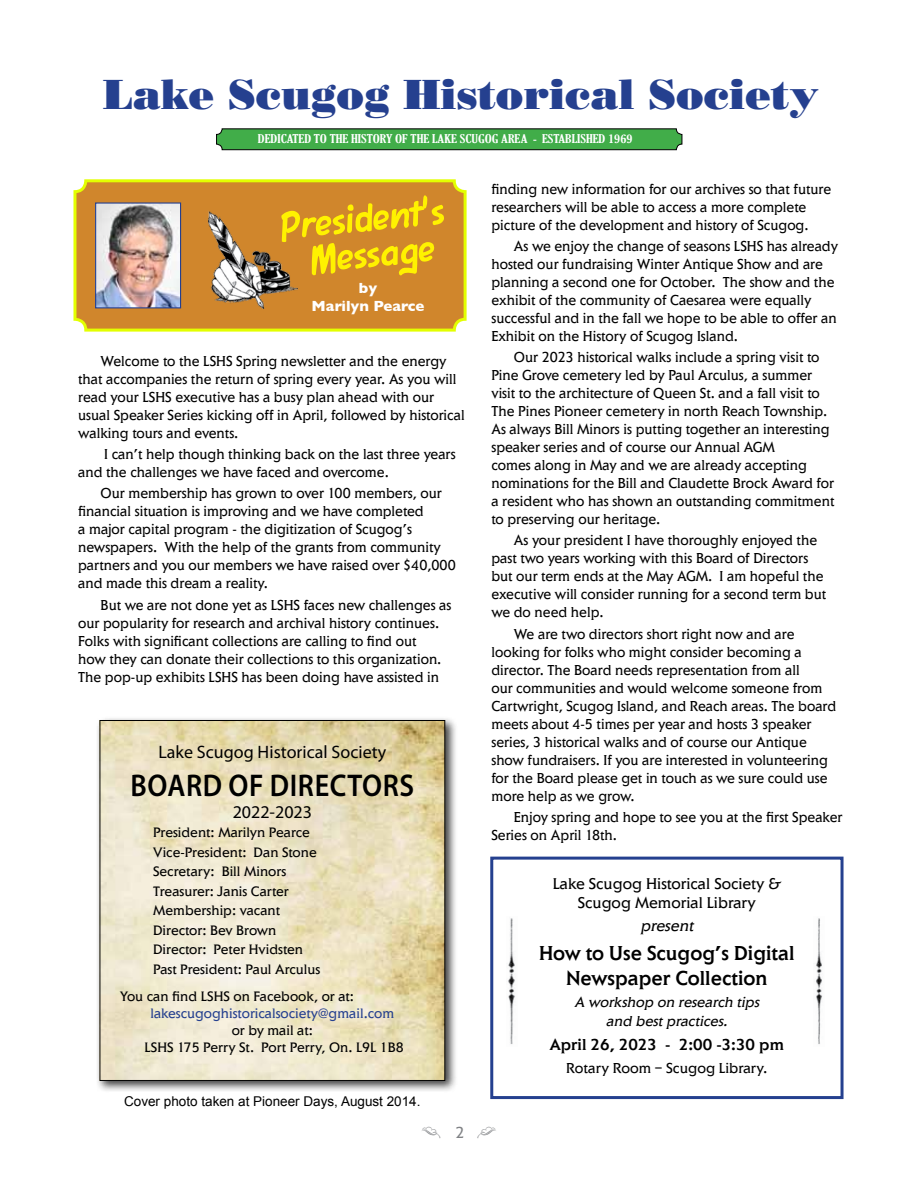
<style>
.page{position:relative;width:918px;height:1188px;background:#fff}
.page>*{position:absolute;margin:0;border:0;box-sizing:border-box;transform-origin:0 0}
.t1{font:45px/36.2px "Fawn Script";color:#fff200;text-align:center;scale:1.11 1}
.t2{font:42px "Bodoni Poster";color:#25408f}
.t3{font:600 31.5px "Myriad Pro";letter-spacing:.02em;color:#000;scale:.9 1}
.t4{font:500 21px/25.2px "Elan";color:#000;text-align:center;scale:.96 1}
.t5{font:18px "Myriad Pro";color:#000}
.t6{font:500 16.5px "Elan";color:#000}
.t7{font:16.5px "Type Embellishments One Let Plain";color:#808285}
.t8{font:16.2px/19.5px "Elan";color:#000;text-align:center}
.t9{font:italic 16.2px "Elan";color:#000}
.t10{font:15px/18px "Elan";color:#000;scale:.96 1}
.t11{font:italic 15px/19.5px "Elan";color:#000;text-align:center}
.t12{font:15px "Elan";color:#000}
.t13{font:700 15px/18px "Gill Sans";color:#fff;text-align:center}
.t14{font:14.25px/19.5px "Elan";color:#000}
.t15{font:14.25px "Elan";color:#25408f}
.t16{font:13.5px "Arial";color:#000}
.t17{font:extra-condensed 11.7px "Gloucester";color:#fff;scale:1.35 1}
.s1{font-family:"Elan"}
</style>
<div class="page">
<div style="left:217px;top:129px;width:465px;height:21px;background:#41ad49;border-radius:6px"></div>
<div style="left:216px;top:129px;width:466px;height:21px;border:1px solid #000;border-radius:6px"></div>
<div style="left:75px;top:181px;width:390px;height:149px;background:#d0862c;border-radius:11px"></div>
<div style="left:73px;top:179px;width:394px;height:153px;border:3px solid #e3ff00;border-radius:11px"></div>
<img style="left:97px;top:204px;width:82px;height:102px">
<div style="left:95px;top:202px;width:86px;height:106px;border:1px solid #25408f"></div>
<img style="left:208px;top:211px;width:89px;height:97px">
<div style="left:96px;top:716px;width:361px;height:377px;background:#000;opacity:.75"></div>
<img style="left:102px;top:722px;width:341px;height:357px">
<div style="left:100px;top:720px;width:345px;height:361px;border:1px solid #000"></div>
<div style="left:490px;top:857px;width:354px;height:242px;background:#fff;border:3px solid #25408f"></div>
<img style="left:816px;top:918px;width:6px;height:126px">
<img style="left:508px;top:918px;width:7px;height:126px">
<h2 class="t2" style="left:103px;top:68px;width:718px">Lake Scugog Historical Society</h2>
<p class="t17" style="left:258px;top:132px;width:279px">DEDICATED TO THE HISTORY OF THE LAKE SCUGOG AREA - ESTABLISHED 1969</p>
<h1 class="t1" style="left:277px;top:208px;width:150px;rotate:-6deg">President’s<br>Message</h1>
<p class="t13" style="left:312px;top:278px;width:114px">by<br>Marilyn Pearce</p>
<p class="t10" style="left:78px;top:352px;width:404px;text-indent:22px">Welcome to the LSHS Spring newsletter and the energy that accompanies the return of spring every year. As you will read your LSHS executive has a busy plan ahead with our usual Speaker Series kicking off in April, followed by historical walking tours and events.</p>
<p class="t10" style="left:78px;top:445px;width:395px;text-indent:26px">I can’t help though thinking back on the last three years and the challenges we have faced and overcome.</p>
<p class="t10" style="left:78px;top:484px;width:395px;text-indent:22px">Our membership has grown to over 100 members, our financial situation is improving and we have completed<br>a major capital program - the digitization of Scugog’s newspapers. With the help of the grants from community partners and you our members we have raised over $40,000 and made this dream a reality.</p>
<p class="t10" style="left:78px;top:596px;width:390px;text-indent:22px">But we are not done yet as LSHS faces new challenges as our popularity for research and archival history continues.<br>Folks with significant collections are calling to find out<br>how they can donate their collections to this organization.<br>The pop-up exhibits LSHS has been doing have assisted in</p>
<p class="t5" style="left:158px;top:741px;width:229px">Lake Scugog Historical Society</p>
<h3 class="t3" style="left:131px;top:766px;width:317px">BOARD OF DIRECTORS</h3>
<p class="t5" style="left:233px;top:801px;width:81px">2022-2023</p>
<p class="t14" style="left:153px;top:823px;width:169px">President: Marilyn Pearce<br>Vice-President: Dan Stone<br>Secretary: Bill Minors<br>Treasurer: Janis Carter<br>Membership: vacant<br>Director: Bev Brown<br>Director: Peter Hvidsten<br>Past President: Paul Arculus</p>
<p class="t14" style="left:120px;top:986px;width:235px">You can find LSHS on Facebook, or at:</p>
<p class="t15" style="left:150px;top:1005px;width:245px">lakescugoghistoricalsociety@gmail.com</p>
<p class="t14" style="left:144px;top:1022px;width:261px;line-height:17.1px;text-align:center">or by mail at:<br>LSHS 175 Perry St. Port Perry, On. L9L 1B8</p>
<p class="t16" style="left:124px;top:1092px;width:298px">Cover photo taken at Pioneer Days, August 2014.</p>
<p class="t10" style="left:491px;top:180px;width:356px">finding new information for our archives so that future researchers will be able to access a more complete picture of the development and history of Scugog.</p>
<p class="t10" style="left:491px;top:237px;width:363px;text-indent:22px">As we enjoy the change of seasons LSHS has already hosted our fundraising Winter Antique Show and are planning a second one for October. The show and the exhibit of the community of Caesarea were equally successful and in the fall we hope to be able to offer an Exhibit on the History of Scugog Island.</p>
<p class="t10" style="left:491px;top:348px;width:359px;text-indent:22px">Our 2023 historical walks include a spring visit to Pine Grove cemetery led by Paul Arculus, a summer visit to the architecture of Queen St. and a fall visit to The Pines Pioneer cemetery in north Reach Township.<br>As always Bill Minors is putting together an interesting speaker series and of course our Annual AGM<br>comes along in May and we are already accepting nominations for the Bill and Claudette Brock Award for a resident who has shown an outstanding commitment to preserving our heritage.</p>
<p class="t10" style="left:491px;top:531px;width:350px;text-indent:22px">As your president I have thoroughly enjoyed the past two years working with this Board of Directors but our term ends at the May AGM. I am hopeful the executive will consider running for a second term but we do need help.</p>
<p class="t10" style="left:491px;top:625px;width:361px;text-indent:22px">We are two directors short right now and are looking for folks who might consider becoming a director. The Board needs representation from all<br>our communities and would welcome someone from Cartwright, Scugog Island, and Reach areas. The board meets about 4-5 times per year and hosts 3 speaker series, 3 historical walks and of course our Antique show fundraisers. If you are interested in volunteering for the Board please get in touch as we sure could use more help as we grow.</p>
<p class="t10" style="left:491px;top:808px;width:367px;text-indent:22px">Enjoy spring and hope to see you at the first Speaker<br>Series on April 18th.</p>
<p class="t8" style="left:553px;top:874px;width:229px">Lake Scugog Historical Society &amp;<br>Scugog Memorial Library</p>
<p class="t9" style="left:640px;top:916px;width:58px">present</p>
<h3 class="t4" style="left:539px;top:940px;width:268px">How to Use Scugog’s Digital<br>Newspaper Collection</h3>
<p class="t11" style="left:575px;top:992px;width:189px">A workshop on research tips and bestpractices.</p>
<p class="t6" style="left:550px;top:1034px;width:236px">April 26, 2023 - 2:00 -3:30 pm</p>
<p class="t12" style="left:566px;top:1059px;width:203px">Rotary Room – Scugog Library.</p>
<p class="t7" style="left:421px;top:1126px;width:77px">@ <span class="s1">2</span> ^</p>
</div>
